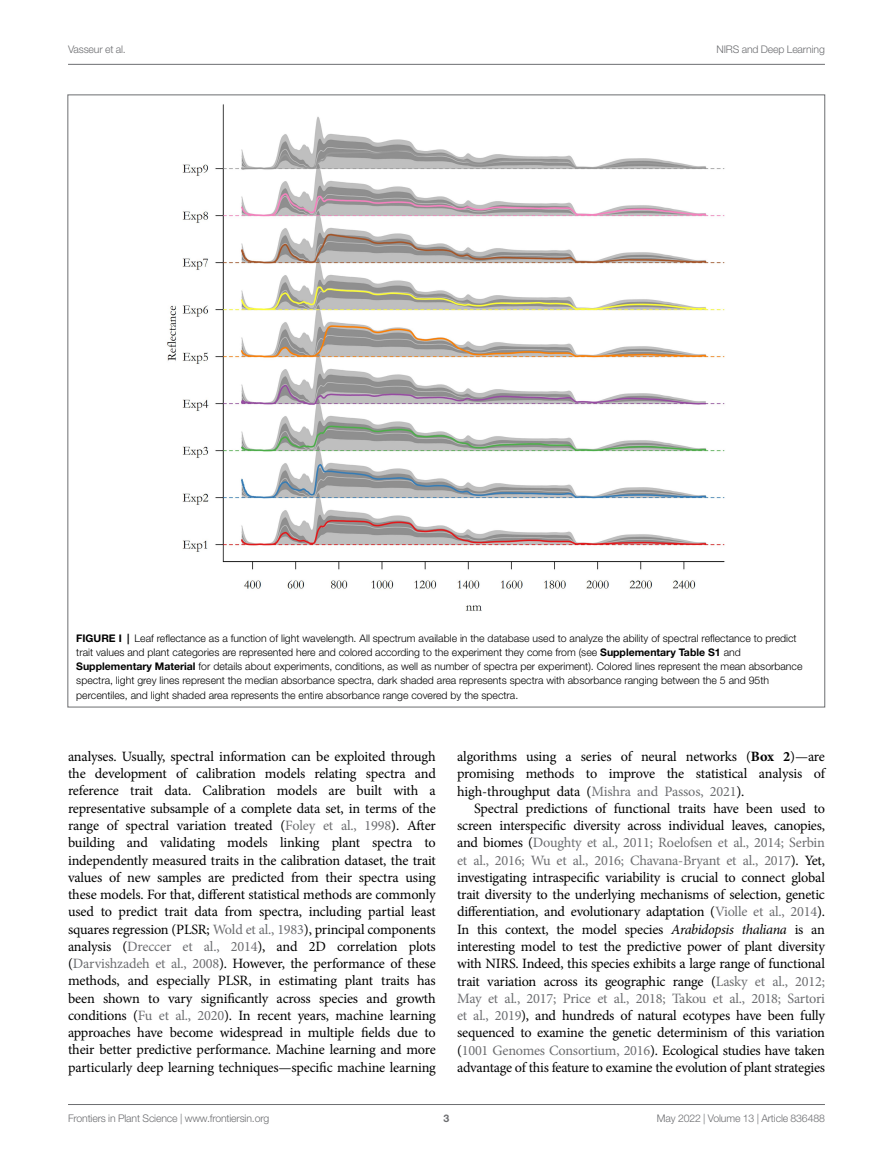
<style>
.page{position:relative;width:893px;height:1170px;background:#fff}
.page>*{position:absolute;margin:0;border:0;box-sizing:border-box;transform-origin:0 0}
.TEXT{font:14.25px/17.2px "Minion Pro";letter-spacing:-.015em;color:#000;text-align:justify}
.FIG_LEG{font:300 10.5px/14.2px "Helvetica Neue LT Std";color:#000}
.t1{font:300 10.5px "Helvetica Neue LT Std";letter-spacing:-.015em;color:#6d6e71}
.t2{font:700 10.5px "Helvetica Neue LT Std";color:#6d6e71}
.s1{font-weight:700}
.s2{color:#6d6e71}
.s3{font-style:italic}
</style>
<div class="page">
<hr style="left:68px;top:64px;width:757px;height:1px;background:#6d6e71">
<hr style="left:68px;top:1104px;width:757px;height:1px;background:#6d6e71">
<img style="left:167px;top:104px;width:558px;height:507px">
<p class="t1" style="left:68px;top:42px;width:59px">Vasseur et al.</p>
<p class="t1" style="left:716px;top:42px;width:110px">NIRS and Deep Learning</p>
<p class="FIG_LEG" style="left:76px;top:630px;width:728px"><span class="s1">FIGURE I |</span> Leaf reflectance as a function of light wavelength. All spectrum available in the database used to analyze the ability of spectral reflectance to predict trait values and plant categories are represented here and colored according to the experiment they come from (see <span class="s1">Supplementary Table S1</span> and <span class="s1">Supplementary Material</span> for details about experiments, conditions, as well as number of spectra per experiment). Colored lines represent the mean absorbance spectra, light grey lines represent the median absorbance spectra, dark shaded area represents spectra with absorbance ranging between the 5 and 95th percentiles, and light shaded area represents the entire absorbance range covered by the spectra.</p>
<p class="TEXT" style="left:68px;top:747px;width:369px">analyses. Usually, spectral information can be exploited through the development of calibration models relating spectra and reference trait data. Calibration models are built with a representative subsample of a complete data set, in terms of the range of spectral variation treated (<span class="s2">Foley et al., 1998</span>). After building and validating models linking plant spectra to independently measured traits in the calibration dataset, the trait values of new samples are predicted from their spectra using these models. For that, different statistical methods are commonly used to predict trait data from spectra, including partial least squares regression (PLSR; <span class="s2">Wold et al., 1983</span>), principal components analysis (<span class="s2">Dreccer et al., 2014</span>), and 2D correlation plots (<span class="s2">Darvishzadeh et al., 2008</span>). However, the performance of these methods, and especially PLSR, in estimating plant traits has been shown to vary significantly across species and growth conditions (<span class="s2">Fu et al., 2020</span>). In recent years, machine learning approaches have become widespread in multiple fields due to their better predictive performance. Machine learning and more particularly deep learning techniques—specific machine learning</p>
<p class="TEXT" style="left:457px;top:748px;width:369px">algorithms using a series of neural networks (<span class="s1">Box 2</span>)—are promising methods to improve the statistical analysis of high-throughput data (<span class="s2">Mishra and Passos, 2021</span>).</p>
<p class="TEXT" style="left:457px;top:799px;width:369px;text-indent:17px">Spectral predictions of functional traits have been used to screen interspecific diversity across individual leaves, canopies, and biomes (<span class="s2">Doughty et al., 2011; Roelofsen et al., 2014; Serbin et al., 2016; Wu et al., 2016; Chavana-Bryant et al., 2017</span>). Yet, investigating intraspecific variability is crucial to connect global trait diversity to the underlying mechanisms of selection, genetic differentiation, and evolutionary adaptation (<span class="s2">Violle et al., 2014</span>).<br>In this context, the model species <span class="s3">Arabidopsis thaliana</span> is an interesting model to test the predictive power of plant diversity with NIRS. Indeed, this species exhibits a large range of functional trait variation across its geographic range (<span class="s2">Lasky et al., 2012; May et al., 2017; Price et al., 2018; Takou et al., 2018; Sartori et al., 2019</span>), and hundreds of natural ecotypes have been fully sequenced to examine the genetic determinism of this variation (<span class="s2">1001 Genomes Consortium, 2016</span>). Ecological studies have taken advantage of this feature to examine the evolution of plant strategies</p>
<p class="t1" style="left:68px;top:1111px;width:203px">Frontiers in Plant Science | www.frontiersin.org</p>
<p class="t2" style="left:444px;top:1111px;width:7px">3</p>
<p class="t1" style="left:657px;top:1111px;width:169px">May 2022 | Volume 13 | Article 836488</p>
</div>
